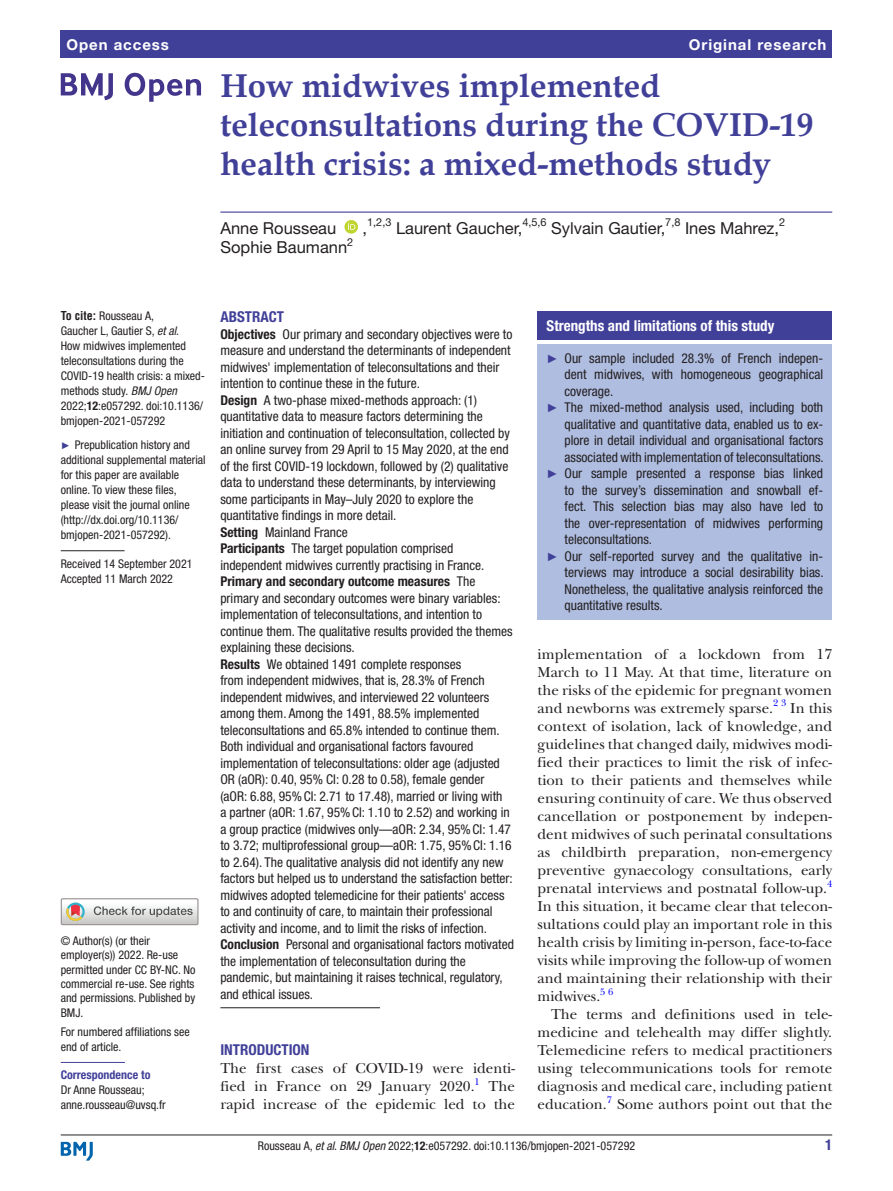
<style>
.page{position:relative;width:893px;height:1191px;background:#fff}
.page>*{position:absolute;margin:0;border:0;box-sizing:border-box;transform-origin:0 0}
.t1{font:700 33px/39px "Book Antiqua";color:#414099}
.t2{font:16.5px "Helvetica Neue LT Std";color:#231f20}
.t3{font:15px/18px "New Baskerville";color:#231f20;text-align:justify}
.t4{font:700 condensed 15px "Helvetica Neue LT Std";color:#fff}
.t5{font:700 15px "Helvetica Neue LT Std";letter-spacing:.065em;color:#fff}
.t6{font:700 condensed 15px "Helvetica Neue LT Std";color:#414099}
.t7{font:condensed 13.5px/16.5px "Helvetica Neue LT Std";color:#231f20}
.t8{font:condensed 12px/15px "Helvetica Neue LT Std";color:#231f20}
.t9{font:700 condensed 12px "Helvetica Neue LT Std";color:#414099}
.t10{font:10.95px "Helvetica Neue LT Std";color:#231f20}
.t11{font:9.9px "New Baskerville";color:#00f}
.s1{font-family:"Helvetica LT Std";font-weight:700}
.s2{font-style:italic}
.s3{font-weight:700}
.s4{font-family:"Arial";font-stretch:normal;font-size:9.75px;color:#414099}
.s5{font-family:"Arial";font-stretch:normal;font-size:12px;color:#414099}
</style>
<div class="page">
<hr style="left:61px;top:1134px;width:771px;height:1px;background:#231f20">
<svg style="left:61px;top:1141px;width:32px;height:19px"></svg>
<div style="left:61px;top:31px;width:771px;height:27px;background:#414099"></div>
<hr style="left:220px;top:211px;width:612px;height:2px;background:#414099">
<svg style="left:344px;top:220px;width:14px;height:14px"></svg>
<hr style="left:61px;top:550px;width:64px;height:1px;background:#231f20">
<hr style="left:61px;top:1062px;width:64px;height:1px;background:#414099">
<svg style="left:61px;top:73px;width:52px;height:27px"></svg>
<svg style="left:125px;top:73px;width:76px;height:29px"></svg>
<div style="left:61px;top:898px;width:138px;height:27px;border:1px solid #969090"></div>
<svg style="left:61px;top:898px;width:137px;height:26px"></svg>
<hr style="left:220px;top:1007px;width:160px;height:1px;background:#231f20">
<div style="left:538px;top:311px;width:294px;height:29px;background:#414099"></div>
<div style="left:538px;top:344px;width:294px;height:275px;background:#afbde1"></div>
<p class="t5" style="left:66px;top:35px;width:104px">Open access</p>
<p class="t5" style="left:689px;top:35px;width:139px">Original research</p>
<h1 class="t1" style="left:220px;top:66px;width:594px">How midwives implemented teleconsultations during the COVID-19 health crisis: a mixed-methods study</h1>
<p class="t2" style="left:220px;top:218px;width:117px">Anne Rousseau</p>
<p class="t2" style="left:363px;top:218px;width:6px">,</p>
<p class="t10" style="left:367px;top:216px;width:26px">1,2,3</p>
<p class="t2" style="left:396px;top:218px;width:128px">Laurent Gaucher,</p>
<p class="t10" style="left:522px;top:216px;width:26px">4,5,6</p>
<p class="t2" style="left:551px;top:218px;width:115px">Sylvain Gautier,</p>
<p class="t10" style="left:665px;top:216px;width:17px">7,8</p>
<p class="t2" style="left:685px;top:218px;width:96px">Ines Mahrez,</p>
<p class="t10" style="left:779px;top:216px;width:8px">2</p>
<p class="t2" style="left:220px;top:237px;width:128px">Sophie Baumann</p>
<p class="t10" style="left:347px;top:235px;width:8px">2</p>
<p class="t8" style="left:61px;top:308px;width:146px"><span class="s1">To cite:</span> Rousseau A,<br>Gaucher L, Gautier S, <span class="s2">et al</span>.<br>How midwives implemented teleconsultations during the<br>COVID-19 health crisis: a mixed&shy;methods study. <span class="s2">BMJ Open<br></span>2022;<span class="s3">12</span>:e057292. doi:10.1136/ bmjopen-2021-057292</p>
<p class="t8" style="left:61px;top:437px;width:146px"><span class="s4">►</span> Prepublication history and additional supplemental material for this paper are available online. To view these files, please visit the journal online (http://dx.doi.org/10.1136/ bmjopen-2021-057292).</p>
<p class="t8" style="left:61px;top:556px;width:133px">Received 14 September 2021<br>Accepted 11 March 2022</p>
<p class="t8" style="left:61px;top:933px;width:136px;line-height:14.4px">© Author(s) (or their employer(s)) 2022. Re-use permitted under CC BY-NC. No commercial re-use. See rights and permissions. Published by<br>BMJ.</p>
<p class="t8" style="left:61px;top:1024px;width:130px">For numbered affiliations see end of article.</p>
<p class="t9" style="left:61px;top:1067px;width:91px">Correspondence to</p>
<p class="t8" style="left:61px;top:1082px;width:107px">Dr Anne Rousseau; anne.rousseau@uvsq.fr</p>
<p class="t6" style="left:220px;top:308px;width:65px">ABSTRACT</p>
<p class="t7" style="left:220px;top:325px;width:295px"><span class="s3">Objectives</span> Our primary and secondary objectives were to measure and understand the determinants of independent midwives' implementation of teleconsultations and their intention to continue these in the future.<br><span class="s3">Design</span> A two-phase mixed-methods approach: (1) quantitative data to measure factors determining the initiation and continuation of teleconsultation, collected by an online survey from 29 April to 15 May 2020, at the end of the first COVID-19 lockdown, followed by (2) qualitative data to understand these determinants, by interviewing some participants in May–July 2020 to explore the quantitative findings in more detail.<br><span class="s3">Setting</span> Mainland France<br><span class="s3">Participants</span> The target population comprised independent midwives currently practising in France.<br><span class="s3">Primary and secondary outcome measures</span> The primary and secondary outcomes were binary variables: implementation of teleconsultations, and intention to continue them. The qualitative results provided the themes explaining these decisions.<br><span class="s3">Results</span> We obtained 1491 complete responses<br>from independent midwives, that is, 28.3% of French independent midwives, and interviewed 22 volunteers among them. Among the 1491, 88.5% implemented teleconsultations and 65.8% intended to continue them.<br>Both individual and organisational factors favoured implementation of teleconsultations: older age (adjusted OR (aOR): 0.40, 95% CI: 0.28 to 0.58), female gender (aOR: 6.88, 95%CI: 2.71 to 17.48), married or living with<br>a partner (aOR: 1.67, 95%CI: 1.10 to 2.52) and working in a group practice (midwives only—aOR: 2.34, 95%CI: 1.47 to 3.72; multiprofessional group—aOR: 1.75, 95%CI: 1.16 to 2.64). The qualitative analysis did not identify any new factors but helped us to understand the satisfaction better: midwives adopted telemedicine for their patients' access to and continuity of care, to maintain their professional activity and income, and to limit the risks of infection.<br><span class="s3">Conclusion</span> Personal and organisational factors motivated the implementation of teleconsultation during the pandemic, but maintaining it raises technical, regulatory, and ethical issues.</p>
<p class="t6" style="left:220px;top:1041px;width:91px">INTRODUCTION</p>
<p class="t3" style="left:220px;top:1059px;width:296px">The first cases of COVID-19 were identi&shy;fied in France on 29 January 2020.</p>
<p class="t11" style="left:475px;top:1075px;width:7px">1</p>
<p class="t3" style="left:220px;top:1077px;width:296px;text-align:right">The<br>rapid increase of the epidemic led to the</p>
<p class="t4" style="left:547px;top:317px;width:229px">Strengths and limitations of this study</p>
<p class="t7" style="left:547px;top:350px;width:278px"><span class="s5">►</span> Our sample included 28.3% of French indepen-</p>
<p class="t7" style="left:565px;top:366px;width:260px">dent midwives, with homogeneous geographical</p>
<p class="t7" style="left:565px;top:383px;width:50px">coverage.</p>
<p class="t7" style="left:547px;top:399px;width:278px"><span class="s5">►</span> The mixed-method analysis used, including both</p>
<p class="t7" style="left:565px;top:416px;width:260px">qualitative and quantitative data, enabled us to ex-</p>
<p class="t7" style="left:565px;top:432px;width:260px">plore in detail individual and organisational factors</p>
<p class="t7" style="left:565px;top:449px;width:261px">associated with implementation of teleconsultations.</p>
<p class="t7" style="left:547px;top:465px;width:278px"><span class="s5">►</span> Our sample presented a response bias linked</p>
<p class="t7" style="left:565px;top:482px;width:260px">to the survey’s dissemination and snowball ef-</p>
<p class="t7" style="left:565px;top:498px;width:260px">fect. This selection bias may also have led to</p>
<p class="t7" style="left:565px;top:515px;width:260px">the over-representation of midwives performing</p>
<p class="t7" style="left:565px;top:531px;width:89px">teleconsultations.</p>
<p class="t7" style="left:547px;top:548px;width:278px"><span class="s5">►</span> Our self-reported survey and the qualitative in-</p>
<p class="t7" style="left:565px;top:564px;width:261px">terviews may introduce a social desirability bias.</p>
<p class="t7" style="left:565px;top:581px;width:260px">Nonetheless, the qualitative analysis reinforced the</p>
<p class="t7" style="left:565px;top:597px;width:100px">quantitative results.</p>
<p class="t3" style="left:538px;top:645px;width:296px">implementation of a lockdown from 17<br>March to 11 May. At that time, literature on the risks of the epidemic for pregnant women and newborns was extremely sparse.<sup>2</sup> <sup>3</sup> In this context of isolation, lack of knowledge, and guidelines that changed daily, midwives modi&shy;fied their practices to limit the risk of infec&shy;tion to their patients and themselves while ensuring continuity of care. We thus observed cancellation or postponement by indepen&shy;dent midwives of such perinatal consultations as childbirth preparation, non-emergency preventive gynaecology consultations, early prenatal interviews and postnatal follow-up.</p>
<p class="t11" style="left:827px;top:877px;width:7px">4</p>
<p class="t3" style="left:537px;top:897px;width:296px">In this situation, it became clear that telecon&shy;sultations could play an important role in this health crisis by limiting in-person, face-to-face visits while improving the follow-up of women and maintaining their relationship with their midwives.</p>
<p class="t11" style="left:600px;top:985px;width:14px">5 6</p>
<p class="t3" style="left:538px;top:1005px;width:296px;text-indent:14px">The terms and definitions used in tele&shy;medicine and telehealth may differ slightly.<br>Telemedicine refers to medical practitioners using telecommunications tools for remote diagnosis and medical care, including patient education.</p>
<p class="t11" style="left:607px;top:1093px;width:7px">7</p>
<p class="t3" style="left:617px;top:1095px;width:217px">Some authors point out that the</p>
<p class="t8" style="left:258px;top:1137px;width:379px">Rousseau A, <span class="s2">et al</span>. <span class="s2">BMJ Open</span> 2022;<span class="s3">12</span>:e057292. doi:10.1136/bmjopen-2021-057292</p>
<p class="t6" style="left:825px;top:1135px;width:9px">1</p>
</div>
